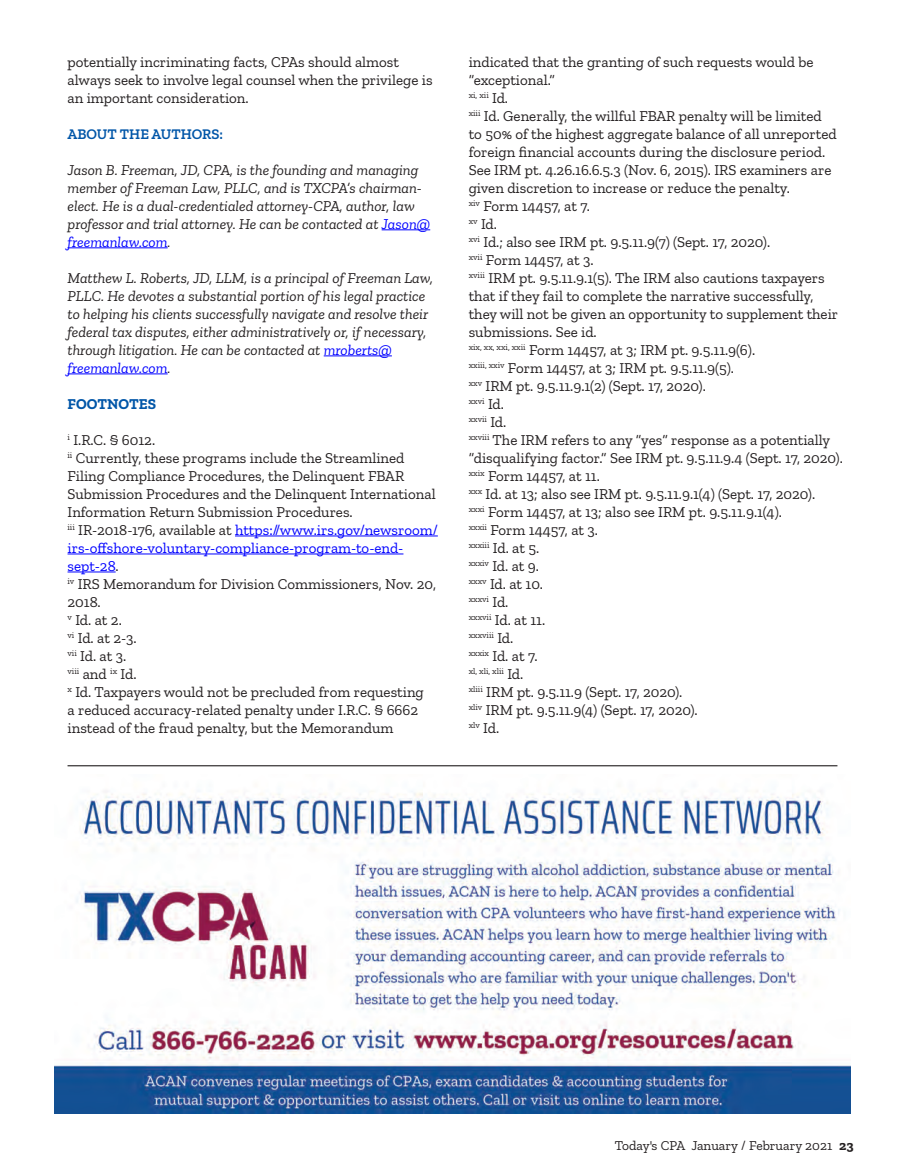
<style>
.page{position:relative;width:905px;height:1175px;background:#fff}
.page>*{position:absolute;margin:0;border:0;box-sizing:border-box;transform-origin:0 0}
.t1{font:15px/18px "Zilla Slab";color:#231f20}
.t2{font:italic 15px/18px "Zilla Slab";color:#231f20}
.t3{font:600 15px "Zilla Slab";color:#0156a8}
.t4{font:700 15px "Zilla Slab";color:#0156a8}
.t5{font:13.5px "Zilla Slab";color:#231f20}
.t6{font:8.7px/18px "Zilla Slab";color:#231f20}
.s1{color:#00f}
.s2{font-size:15px}
.s3{font-weight:700}
</style>
<div class="page">
<hr style="left:381px;top:229px;width:49px;height:1px;background:#00f">
<hr style="left:68px;top:247px;width:100px;height:1px;background:#00f">
<hr style="left:324px;top:355px;width:68px;height:1px;background:#00f">
<hr style="left:68px;top:373px;width:100px;height:1px;background:#00f">
<hr style="left:235px;top:535px;width:203px;height:1px;background:#00f">
<hr style="left:68px;top:553px;width:335px;height:1px;background:#00f">
<hr style="left:68px;top:571px;width:48px;height:1px;background:#00f">
<hr style="left:68px;top:765px;width:769px;height:1px;background:#231f20">
<img style="left:54px;top:790px;width:796px;height:323px">
<p class="t1" style="left:68px;top:53px;width:366px">potentially incriminating facts, CPAs should almost always seek to involve legal counsel when the privilege is an important consideration.</p>
<p class="t3" style="left:68px;top:125px;width:157px">ABOUT THE AUTHORS:</p>
<p class="t2" style="left:68px;top:161px;width:364px">Jason B. Freeman, JD, CPA, is the founding and managing member of Freeman Law, PLLC, and is TXCPA’s chairman&shy;elect. He is a dual-credentialed attorney-CPA, author, law professor and trial attorney. He can be contacted at <span class="s1">Jason@ freemanlaw.com</span>.</p>
<p class="t2" style="left:68px;top:269px;width:367px">Matthew L. Roberts, JD, LLM, is a principal of Freeman Law, PLLC. He devotes a substantial portion of his legal practice to helping his clients successfully navigate and resolve their federal tax disputes, either administratively or, if necessary, through litigation. He can be contacted at <span class="s1">mroberts@ freemanlaw.com</span>.</p>
<p class="t4" style="left:68px;top:395px;width:90px">FOOTNOTES</p>
<p class="t1" style="left:67px;top:431px;width:372px"><sup>i</sup> I.R.C. § 6012.<br><sup>ii</sup> Currently, these programs include the Streamlined Filing Compliance Procedures, the Delinquent FBAR Submission Procedures and the Delinquent International Information Return Submission Procedures.<br><sup>iii</sup> IR-2018-176, available at <span class="s1">https://www.irs.gov/newsroom/ irs-offshore-voluntary-compliance-program-to-end&shy;sept-28</span>.<br><sup>iv</sup> IRS Memorandum for Division Commissioners, Nov. 20, 2018.<br><sup>v</sup> Id. at 2.<br><sup>vi</sup> Id. at 2-3.<br><sup>vii</sup> Id. at 3.</p>
<p class="t6" style="left:68px;top:662px;width:70px">viii <span class="s2">and</span> ix <span class="s2">Id.</span></p>
<p class="t1" style="left:67px;top:683px;width:358px"><sup>x</sup> Id. Taxpayers would not be precluded from requesting a reduced accuracy-related penalty under I.R.C. § 6662 instead of the fraud penalty, but the Memorandum</p>
<p class="t1" style="left:468px;top:53px;width:346px">indicated that the granting of such requests would be “exceptional.”</p>
<p class="t6" style="left:468px;top:86px;width:41px">xi, xii <span class="s2">Id.</span></p>
<p class="t1" style="left:468px;top:107px;width:371px"><sup>xiii</sup> Id. Generally, the willful FBAR penalty will be limited to 50% of the highest aggregate balance of all unreported foreign financial accounts during the disclosure period.<br>See IRM pt. 4.26.16.6.5.3 (Nov. 6, 2015). IRS examiners are given discretion to increase or reduce the penalty.<br><sup>xiv</sup> Form 14457, at 7.<br><sup>xv</sup> Id.<br><sup>xvi</sup> Id.; also see IRM pt. 9.5.11.9(7) (Sept. 17, 2020).<br><sup>xvii</sup> Form 14457, at 3.<br><sup>xviii</sup> IRM pt. 9.5.11.9.1(5). The IRM also cautions taxpayers that if they fail to complete the narrative successfully, they will not be given an opportunity to supplement their submissions. See id.<br><sup>xix,</sup> <sup>xx,</sup> <sup>xxi,</sup> <sup>xxii</sup> Form 14457, at 3; IRM pt. 9.5.11.9(6).<br><sup>xxiii,</sup> <sup>xxiv</sup> Form 14457, at 3; IRM pt. 9.5.11.9(5).<br><sup>xxv</sup> IRM pt. 9.5.11.9.1(2) (Sept. 17, 2020).</p>
<p class="t6" style="left:468px;top:392px;width:39px">xxvi <span class="s2">Id. </span>xxvii <span class="s2">Id.</span></p>
<p class="t1" style="left:468px;top:431px;width:375px"><sup>xxviii</sup> The IRM refers to any “yes” response as a potentially “disqualifying factor.” See IRM pt. 9.5.11.9.4 (Sept. 17, 2020). <sup>xxix</sup> Form 14457, at 11.<br><sup>xxx</sup> Id. at 13; also see IRM pt. 9.5.11.9.1(4) (Sept. 17, 2020).<br><sup>xxxi</sup> Form 14457, at 13; also see IRM pt. 9.5.11.9.1(4).<br><sup>xxxii</sup> Form 14457, at 3.<br><sup>xxxiii</sup> Id. at 5.<br><sup>xxxiv</sup> Id. at 9.<br><sup>xxxv</sup> Id. at 10.</p>
<p class="t6" style="left:468px;top:590px;width:41px">xxxvi <span class="s2">Id.</span></p>
<p class="t1" style="left:468px;top:611px;width:78px"><sup>xxxvii</sup> Id. at 11.</p>
<p class="t6" style="left:468px;top:626px;width:46px">xxxviii <span class="s2">Id.</span></p>
<p class="t1" style="left:468px;top:647px;width:70px"><sup>xxxix</sup> Id. at 7.</p>
<p class="t6" style="left:468px;top:662px;width:56px">xl, xli, xlii <span class="s2">Id.</span></p>
<p class="t1" style="left:468px;top:683px;width:230px"><sup>xliii</sup> IRM pt. 9.5.11.9 (Sept. 17, 2020). <sup>xliv</sup> IRM pt. 9.5.11.9(4) (Sept. 17, 2020).</p>
<p class="t6" style="left:468px;top:716px;width:32px">xlv <span class="s2">Id.</span></p>
<p class="t5" style="left:614px;top:1138px;width:240px">Today's CPA January / February 2021 <span class="s3">23</span></p>
</div>
